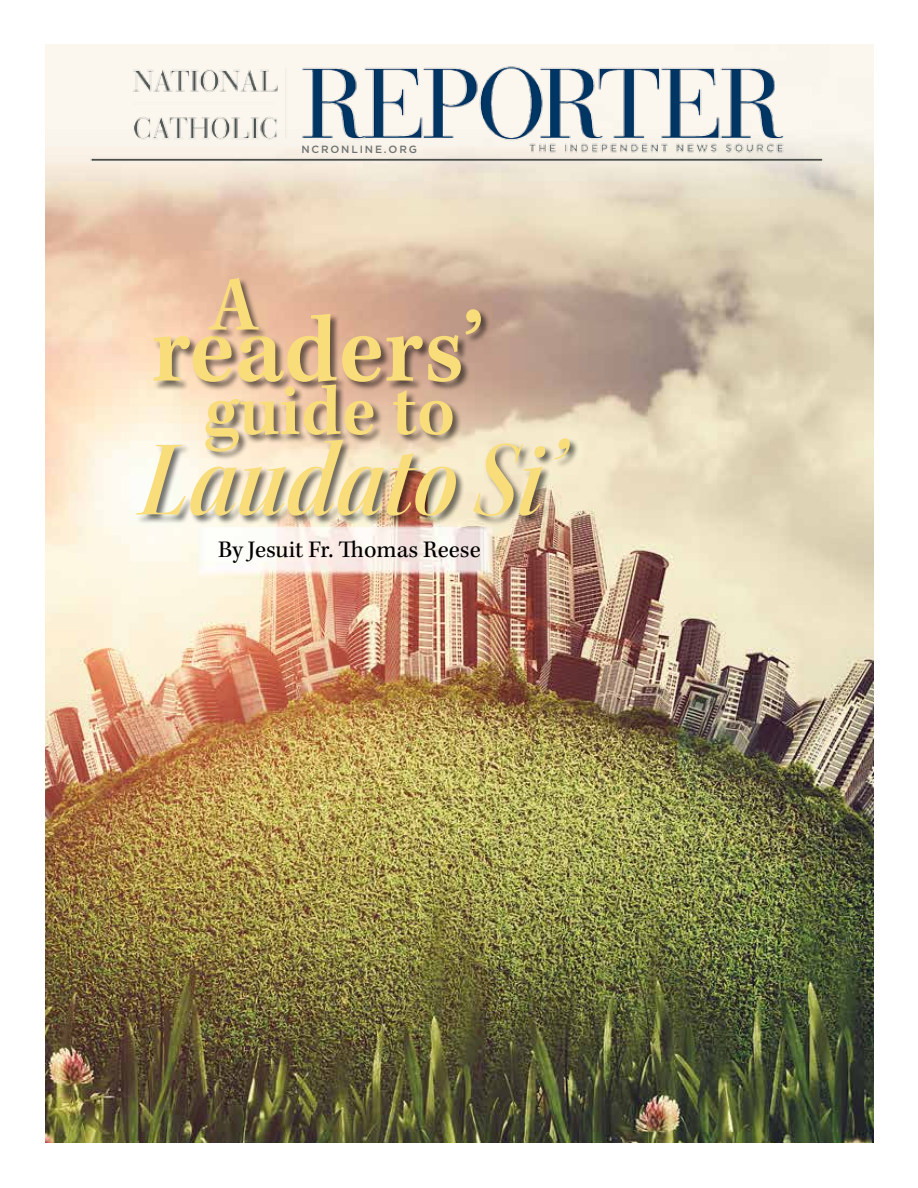
<style>
.page{position:relative;width:918px;height:1188px;background:#fff}
.page>*{position:absolute;margin:0;border:0;box-sizing:border-box;transform-origin:0 0}
.t1{font:110.4px "Kepler Std Semibold Scn It Disp";letter-spacing:.005em;color:#f9dd7a}
.t2{font:100.65px "Kepler Std Semibold Scn Capt";color:#f9dd7a}
.t3{font:81.15px "Kepler Std Semibold Scn Capt";color:#f9dd7a}
.t4{font:74.7px "Kepler Std Semibold Scn Capt";color:#f9dd7a}
.t5{font:24.3px "Kepler Std";color:#000}
.t6{font:500 10.5px "Gotham";letter-spacing:.175em;color:#6d7373}
</style>
<div class="page">
<img style="left:45px;top:45px;width:828px;height:1098px">
<img style="left:54px;top:61px;width:804px;height:100px">
<div style="left:154px;top:309px;width:337px;height:82px;background:#000;opacity:.55"></div>
<div style="left:205px;top:384px;width:257px;height:77px;background:#000;opacity:.55"></div>
<div style="left:136px;top:439px;width:443px;height:87px;background:#000;opacity:.55"></div>
<div style="left:209px;top:278px;width:60px;height:61px;background:#000;opacity:.55"></div>
<p class="t6" style="left:301px;top:143px;width:117px">NCRONLINE.ORG</p>
<h3 class="t3" style="left:210px;top:259px;width:50px">A</h3>
<h2 class="t2" style="left:151px;top:293px;width:335px">readers’</h2>
<h3 class="t4" style="left:203px;top:369px;width:254px">guide to</h3>
<h1 class="t1" style="left:140px;top:419px;width:421px">Laudato Si’</h1>
<p class="t5" style="left:218px;top:535px;width:264px">By Jesuit Fr. Thomas Reese</p>
</div>
